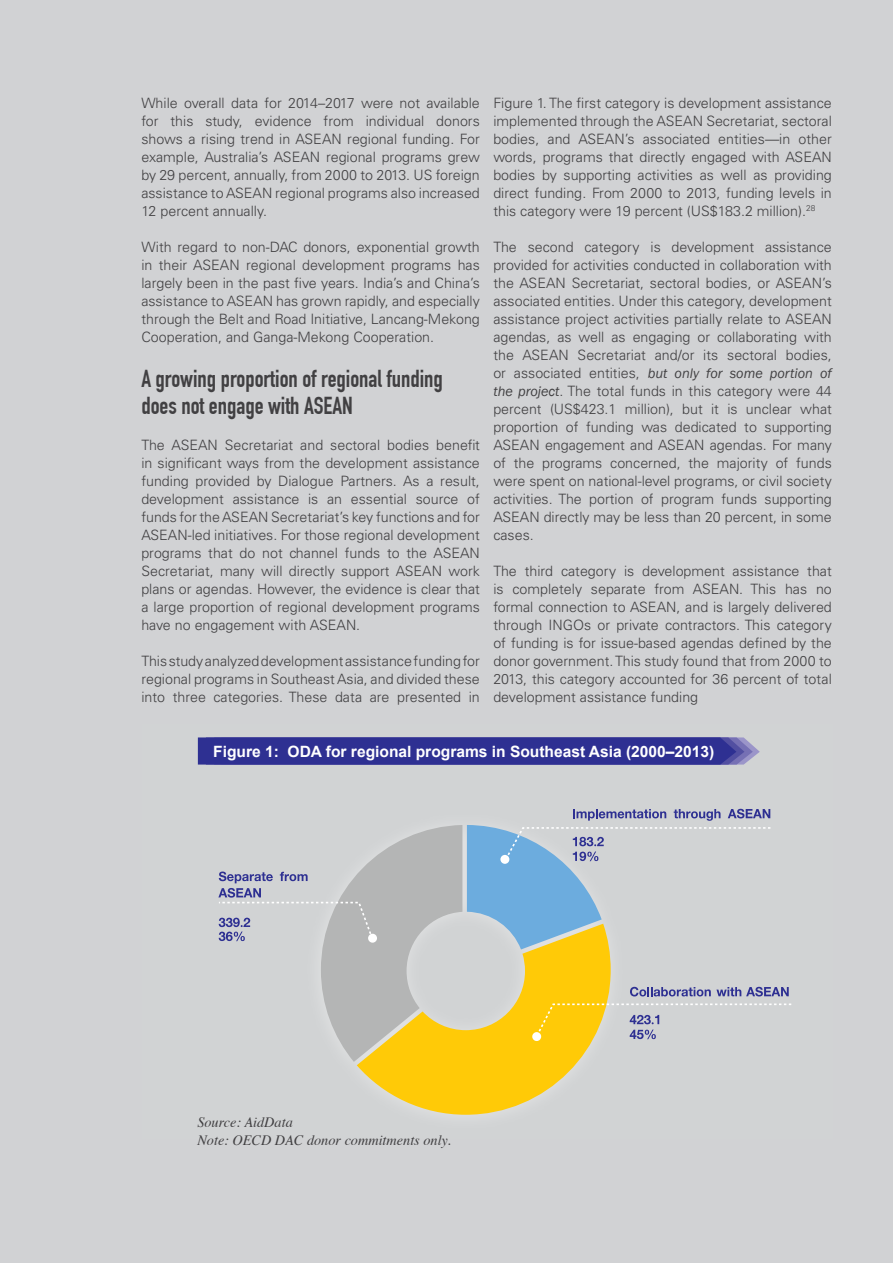
<style>
.page{position:relative;width:893px;height:1263px;background:#d1d2d4}
.page>*{position:absolute;margin:0;border:0;box-sizing:border-box;transform-origin:0 0}
.t1{font:700 24px/27px "DIN Condensed";color:#414042}
.t2{font:700 15.6px "Arial";color:#fff}
.t3{font:300 14.25px/18px "Univers LT Std";color:#414042;text-align:justify}
.t4{font:italic 14.25px/18px "Times";color:#414042}
.t5{font:italic 14.25px "Franklin Gothic";color:#414042}
.s1{font-family:"Univers LT Std";font-weight:300;font-style:normal}
.s2{font-family:"Franklin Gothic";font-weight:400;font-style:italic}
</style>
<div class="page">
<svg style="left:357px;top:1062px;width:221px;height:53px;fill:#ffca07"></svg>
<svg style="left:218px;top:809px;width:574px;height:253px"></svg>
<svg style="left:198px;top:737px;width:562px;height:27px;background:#343694"></svg>
<p class="t3" style="left:141px;top:94px;width:340px">While overall data for 2014–2017 were not available for this study, evidence from individual donors shows a rising trend in ASEAN regional funding. For example, Australia’s ASEAN regional programs grew by 29 percent, annually, from 2000 to 2013. US foreign assistance to ASEAN regional programs also increased 12 percent annually.</p>
<p class="t3" style="left:141px;top:238px;width:340px">With regard to non-DAC donors, exponential growth in their ASEAN regional development programs has largely been in the past five years. India’s and China’s assistance to ASEAN has grown rapidly, and especially through the Belt and Road Initiative, Lancang-Mekong Cooperation, and Ganga-Mekong Cooperation.</p>
<h1 class="t1" style="left:141px;top:365px;width:303px">A growing proportion of regional funding does not engage with ASEAN</h1>
<p class="t3" style="left:141px;top:436px;width:340px">The ASEAN Secretariat and sectoral bodies benefit in significant ways from the development assistance funding provided by Dialogue Partners. As a result, development assistance is an essential source of funds for the ASEAN Secretariat’s key functions and for ASEAN-led initiatives. For those regional development programs that do not channel funds to the ASEAN Secretariat, many will directly support ASEAN work plans or agendas. However, the evidence is clear that a large proportion of regional development programs have no engagement with ASEAN.</p>
<p class="t3" style="left:141px;top:652px;width:340px">This study analyzed development assistance funding for regional programs in Southeast Asia, and divided these into three categories. These data are presented in</p>
<p class="t3" style="left:493px;top:94px;width:340px">Figure 1. The first category is development assistance implemented through the ASEAN Secretariat, sectoral bodies, and ASEAN’s associated entities—in other words, programs that directly engaged with ASEAN bodies by supporting activities as well as providing direct funding. From 2000 to 2013, funding levels in this category were 19 percent (US$183.2 million).<sup>28</sup></p>
<p class="t3" style="left:493px;top:238px;width:340px">The second category is development assistance provided for activities conducted in collaboration with the ASEAN Secretariat, sectoral bodies, or ASEAN’s associated entities. Under this category, development assistance project activities partially relate to ASEAN agendas, as well as engaging or collaborating with the ASEAN Secretariat and/or its sectoral bodies,</p>
<p class="t5" style="left:493px;top:364px;width:340px"><span class="s1">or associated entities,</span> but only for some portion of</p>
<p class="t3" style="left:493px;top:382px;width:340px"><span class="s2">the project</span>. The total funds in this category were 44 percent (US$423.1 million), but it is unclear what proportion of funding was dedicated to supporting ASEAN engagement and ASEAN agendas. For many of the programs concerned, the majority of funds were spent on national-level programs, or civil society activities. The portion of program funds supporting ASEAN directly may be less than 20 percent, in some cases.</p>
<p class="t3" style="left:493px;top:562px;width:340px">The third category is development assistance that is completely separate from ASEAN. This has no formal connection to ASEAN, and is largely delivered through INGOs or private contractors. This category of funding is for issue-based agendas defined by the donor government. This study found that from 2000 to 2013, this category accounted for 36 percent of total development assistance funding</p>
<p class="t2" style="left:213px;top:741px;width:503px">Figure 1: ODA for regional programs in Southeast Asia (2000–2013)</p>
<p class="t4" style="left:197px;top:1112px;width:255px">Source: AidData<br>Note: OECD DAC donor commitments only.</p>
</div>
